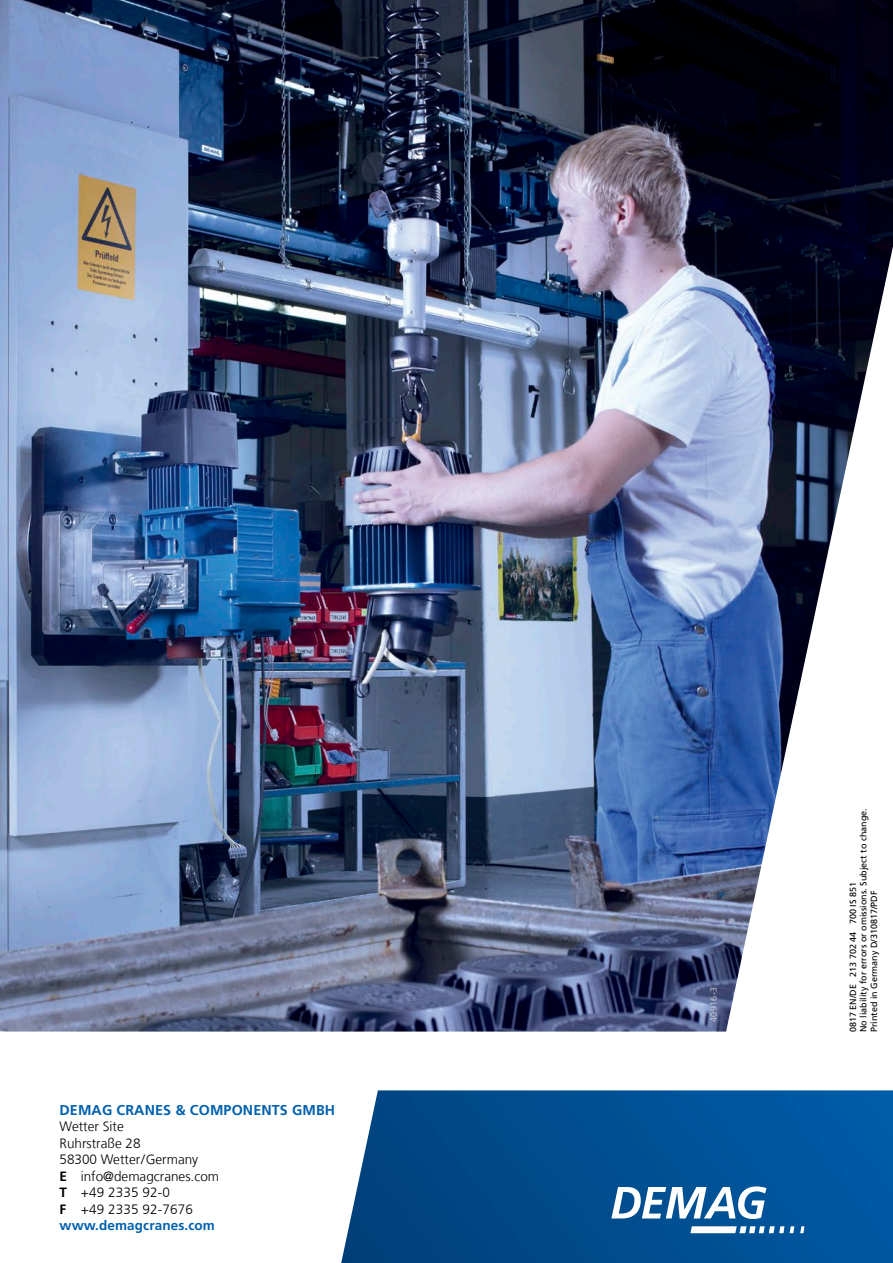
<style>
.page{position:relative;width:893px;height:1263px;background:#fff}
.page>*{position:absolute;margin:0;border:0;box-sizing:border-box;transform-origin:0 0}
.t1{font:700 14.25px "Frutiger LT Com";letter-spacing:.01em;color:#0060ae}
.t2{font:300 13.5px/16.5px "Frutiger LT Com";color:#000}
.t3{font:9px/10.5px "Frutiger LT Com";color:#000}
.t4{font:300 9px "Frutiger LT Com";letter-spacing:.05em;color:#dadad9}
.s1{font-weight:700}
.s2{font-weight:700;color:#0060ae}
</style>
<div class="page">
<img style="left:0;top:0;width:893px;height:1031px">
<svg style="left:341px;top:1090px;width:552px;height:173px;background:#095495"></svg>
<svg style="left:611px;top:1186px;width:155px;height:33px"></svg>
<svg style="left:690px;top:1226px;width:94px;height:7px"></svg>
<svg style="left:790px;top:1226px;width:4px;height:7px"></svg>
<svg style="left:800px;top:1226px;width:4px;height:7px"></svg>
<p class="t1" style="left:60px;top:1101px;width:277px">DEMAG CRANES &amp; COMPONENTS GMBH</p>
<p class="t2" style="left:60px;top:1118px;width:161px">Wetter Site<br>Ruhrstraße 28<br>58300 Wetter/Germany<br><span class="s1">E</span> info@demagcranes.com<br><span class="s1">T</span> +49 2335 92-0<br><span class="s1">F</span> +49 2335 92-7676<br><span class="s2">WWW.DEMAGCRANES.COM</span></p>
<p class="t4" style="left:708px;top:1022px;width:37px;rotate:-90deg">40916-3</p>
<p class="t3" style="left:848px;top:1032px;width:226px;rotate:-90deg">0817 EN/DE 213 702 44 700 IS 851<br>No liability for errors or omissions. Subject to change.<br>Printed in Germany D/310817/PDF</p>
</div>
